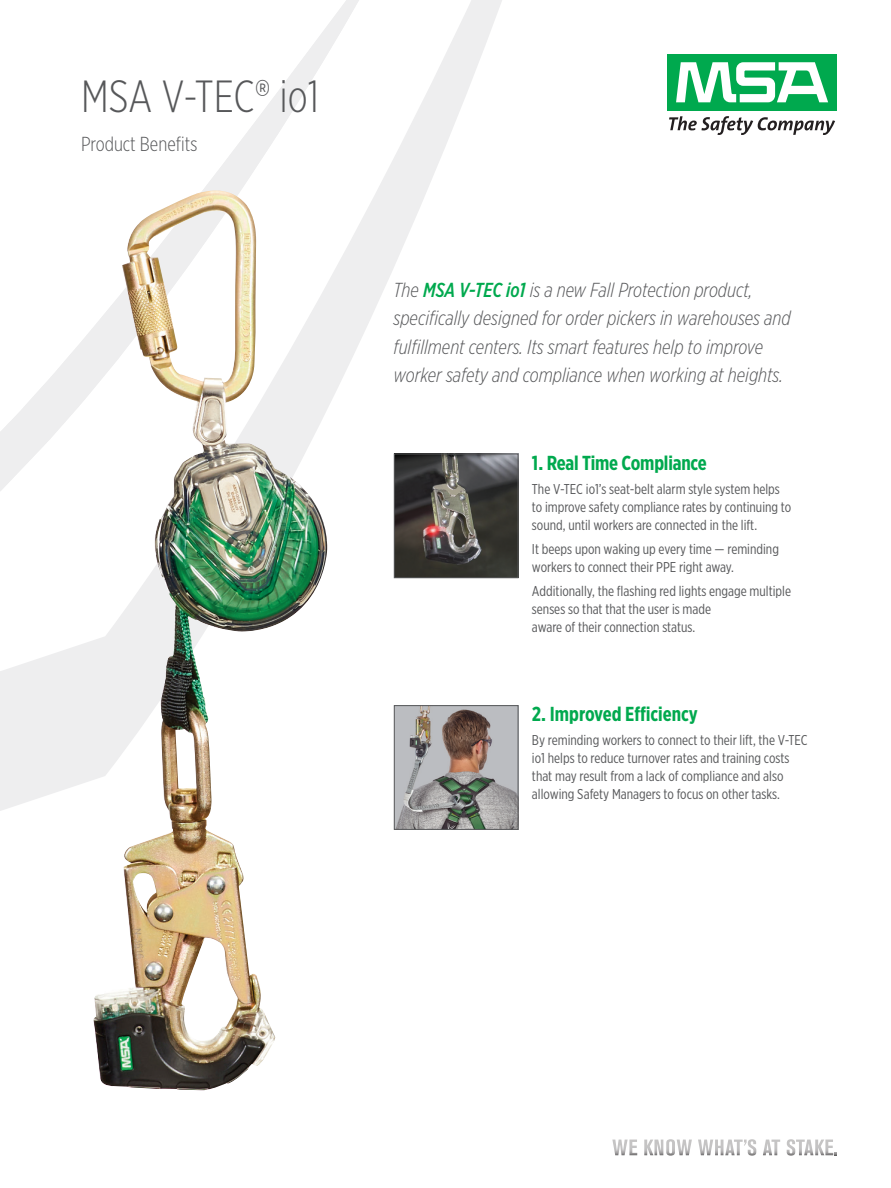
<style>
.page{position:relative;width:891px;height:1188px;background:#fff}
.page>*{position:absolute;margin:0;border:0;box-sizing:border-box;transform-origin:0 0}
.t1{font:300 45px "Gotham X Narrow";color:#57585a}
.t2{font:italic 300 20.25px/28.5px "Gotham X Narrow";color:#57585a}
.t3{font:700 20.25px "Gotham X Narrow";letter-spacing:-.01em;color:#00a94e}
.t4{font:300 20.25px "Gotham X Narrow";color:#57585a}
.t5{font:14.25px/18px "Gotham X Narrow";color:#57585a}
.s1{font-weight:500;color:#00a94e}
</style>
<div class="page">
<svg style="left:0;top:0;width:509px;height:811px"></svg>
<svg style="left:0;top:0;width:364px;height:491px"></svg>
<div style="left:667px;top:54px;width:170px;height:57px;background:#00a94e"></div>
<svg style="left:676px;top:62px;width:152px;height:40px"></svg>
<svg style="left:669px;top:116px;width:166px;height:19px"></svg>
<svg style="left:612px;top:1140px;width:25px;height:15px"></svg>
<svg style="left:644px;top:1139px;width:48px;height:17px"></svg>
<svg style="left:698px;top:1139px;width:58px;height:17px"></svg>
<svg style="left:763px;top:1140px;width:17px;height:15px"></svg>
<svg style="left:787px;top:1139px;width:50px;height:17px"></svg>
<img style="left:92px;top:193px;width:183px;height:897px">
<img style="left:396px;top:707px;width:120px;height:121px">
<div style="left:394px;top:705px;width:124px;height:125px;border:1px solid #57585a"></div>
<img style="left:396px;top:456px;width:120px;height:120px">
<div style="left:394px;top:454px;width:124px;height:124px;border:1px solid #57585a"></div>
<h1 class="t1" style="left:81px;top:70px;width:240px">MSA V-TEC® io1</h1>
<h2 class="t4" style="left:81px;top:132px;width:118px">Product Benefits</h2>
<h2 class="t2" style="left:394px;top:275px;width:399px">The <span class="s1">MSA V-TEC io1</span> is a new Fall Protection product, specifically designed for order pickers in warehouses and fulfillment centers. Its smart features help to improve worker safety and compliance when working at heights.</h2>
<h2 class="t3" style="left:532px;top:450px;width:176px">1. Real Time Compliance</h2>
<p class="t5" style="left:532px;top:480px;width:261px">The V-TEC io1’s seat-belt alarm style system helps to improve safety compliance rates by continuing to sound, until workers are connected in the lift.</p>
<p class="t5" style="left:532px;top:540px;width:248px">It beeps upon waking up every time — reminding workers to connect their PPE right away.</p>
<p class="t5" style="left:532px;top:582px;width:261px">Additionally, the flashing red lights engage multiple senses so that that the user is made<br>aware of their connection status.</p>
<h2 class="t3" style="left:532px;top:702px;width:167px">2. Improved Efficiency</h2>
<p class="t5" style="left:532px;top:731px;width:277px">By reminding workers to connect to their lift, the V-TEC io1 helps to reduce turnover rates and training costs that may result from a lack of compliance and also allowing Safety Managers to focus on other tasks.</p>
</div>
